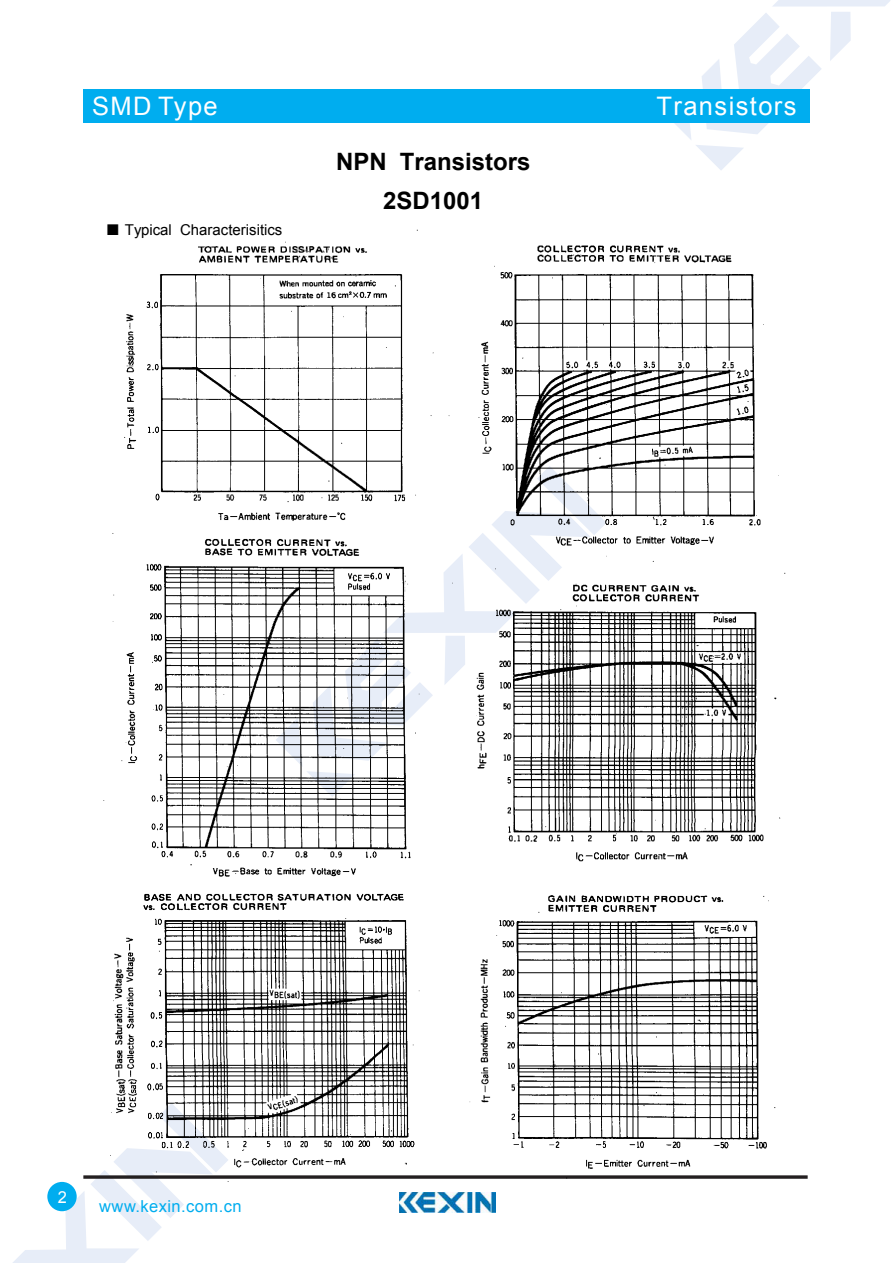
<style>
.page{position:relative;width:893px;height:1263px;background:#fff}
.page>*{position:absolute;margin:0;border:0;box-sizing:border-box;transform-origin:0 0}
.t1{font:25.5px "Arial";letter-spacing:.055em;color:#fff}
.t2{font:700 24px/39.3px "Arial";color:#000;text-align:center}
.t3{font:16.5px "Arial";letter-spacing:.025em;color:#00adef}
.t4{font:16.5px "Arial";color:#fff}
.t5{font:15px "Arial";color:#000}
.s1{font-family:"Sim Sun"}
</style>
<div class="page">
<svg style="left:674px;top:0;width:216px;height:170px"></svg>
<svg style="left:13px;top:1172px;width:171px;height:91px"></svg>
<div style="left:83px;top:89px;width:726px;height:34px;background:#00adef"></div>
<svg style="left:83px;top:1175px;width:725px;height:4px"></svg>
<div style="left:47px;top:1182px;width:30px;height:29px;background:#00adef;border-radius:50%"></div>
<img style="left:400px;top:1193px;width:95px;height:20px">
<img style="left:103px;top:229px;width:686px;height:953px">
<h1 class="t1" style="left:92px;top:89px;width:127px">SMD Type</h1>
<p class="t5" style="left:106px;top:220px;width:178px"><span class="s1">■</span> Typical Characterisitics</p>
<h2 class="t2" style="left:336px;top:142px;width:196px">NPN Transistors<br>2SD1001</h2>
<h1 class="t1" style="left:657px;top:89px;width:141px">Transistors</h1>
<p class="t4" style="left:58px;top:1186px;width:11px">2</p>
<p class="t3" style="left:99px;top:1196px;width:144px">www.kexin.com.cn</p>
</div>
